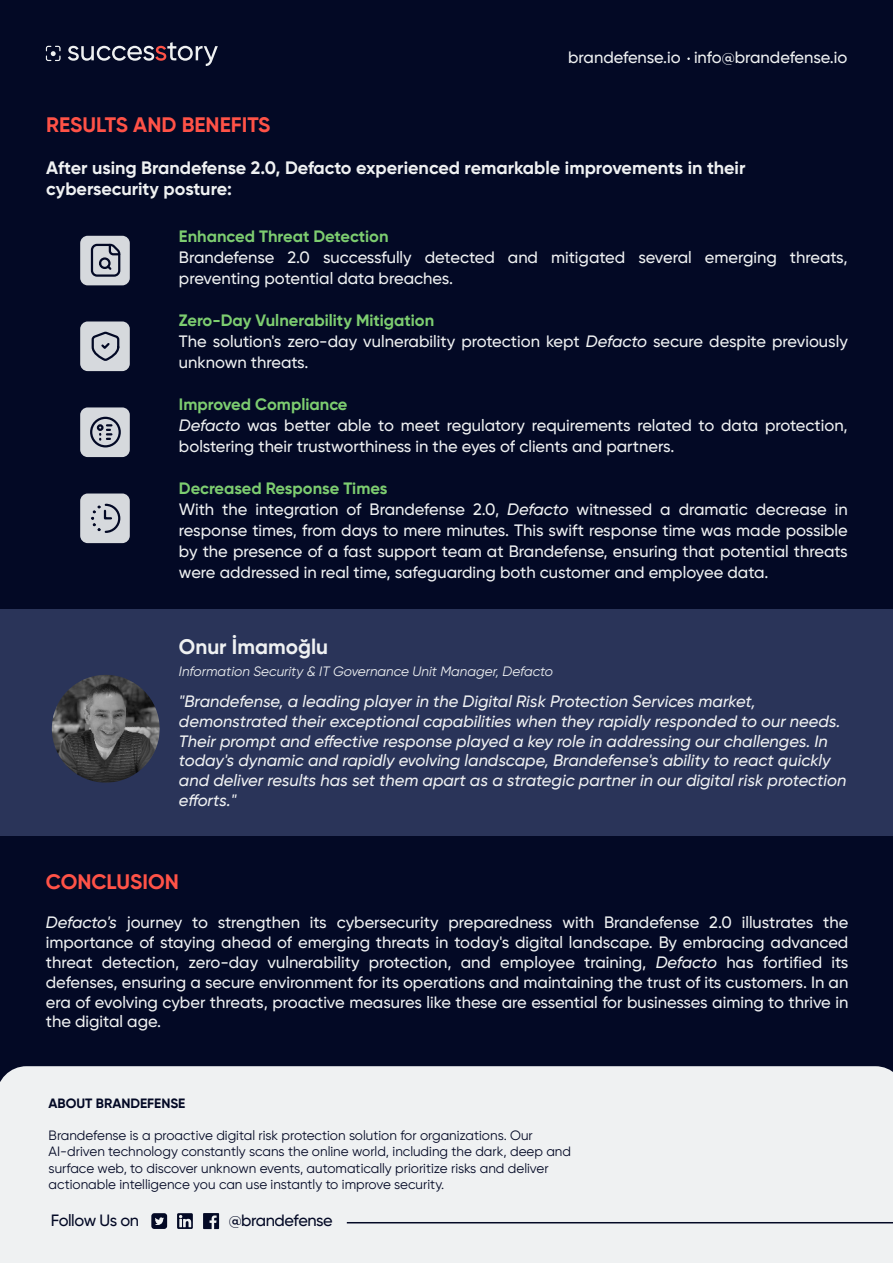
<style>
.page{position:relative;width:893px;height:1263px;background:#030925}
.page>*{position:absolute;margin:0;border:0;box-sizing:border-box;transform-origin:0 0}
.t1{font:700 21.15px "Gilroy";color:#eff1f2}
.t2{font:700 21px "Gilroy";color:#ff5247}
.t3{font:700 18px/21.6px "Gilroy";color:#eff1f2}
.t4{font:500 16.5px/21px "Gilroy";color:#eff1f2}
.t5{font:italic 500 16.5px/19.8px "Gilroy";color:#eff1f2}
.t6{font:700 16.5px "Gilroy";color:#7dcd70}
.t7{font:500 16.35px "Gilroy";letter-spacing:-.03em;color:#030925}
.t8{font:13.5px/16.2px "Gilroy";color:#030925}
.t9{font:italic 13.5px "Gilroy";color:#eff1f2}
.t10{font:700 13.5px "Gilroy";color:#030925}
.s1{font-weight:700;color:#7dcd70}
.s2{font-style:italic}
</style>
<div class="page">
<div style="left:0;top:1066px;width:893px;height:197px;background:#eff1f2"></div>
<div style="left:0;top:609px;width:893px;height:226px;background:#2a3459"></div>
<svg style="left:151px;top:1213px;width:16px;height:16px"></svg>
<svg style="left:177px;top:1213px;width:16px;height:16px"></svg>
<svg style="left:203px;top:1213px;width:16px;height:16px"></svg>
<hr style="left:347px;top:1222px;width:546px;height:1px;background:#030925">
<svg style="left:68px;top:42px;width:150px;height:24px"></svg>
<svg style="left:46px;top:46px;width:15px;height:15px"></svg>
<div style="left:80px;top:236px;width:50px;height:49px;background:#d6d9dd;border-radius:8px"></div>
<svg style="left:90px;top:243px;width:31px;height:34px"></svg>
<div style="left:80px;top:321px;width:50px;height:50px;background:#d6d9dd;border-radius:8px"></div>
<svg style="left:91px;top:331px;width:29px;height:30px"></svg>
<svg style="left:80px;top:407px;width:50px;height:50px;background:#c7cad0"></svg>
<div style="left:97px;top:424px;width:7px;height:7px;border:2px solid #030925;border-radius:50%"></div>
<svg style="left:107px;top:424px;width:4px;height:16px"></svg>
<svg style="left:99px;top:434px;width:2px;height:6px"></svg>
<div style="left:90px;top:417px;width:31px;height:30px;border:2px solid #030925;border-radius:50%"></div>
<div style="left:80px;top:493px;width:50px;height:50px;background:#d6d9dd;border-radius:8px"></div>
<svg style="left:91px;top:503px;width:30px;height:30px"></svg>
<img style="left:52px;top:675px;width:108px;height:108px;border-radius:54px">
<p class="t4" style="left:568px;top:47px;width:281px">brandefense.io info@brandefense.io</p>
<p class="t2" style="left:46px;top:116px;width:226px">RESULTS AND BENEFITS</p>
<p class="t3" style="left:46px;top:157px;width:701px">After using Brandefense 2.0, Defacto experienced remarkable improvements in their cybersecurity posture:</p>
<p class="t6" style="left:179px;top:226px;width:211px">Enhanced Threat Detection</p>
<p class="t4" style="left:179px;top:246px;width:670px">Brandefense 2.0 successfully detected and mitigated several emerging threats, preventing potential data breaches.</p>
<p class="t4" style="left:179px;top:309px;width:670px"><span class="s1">Zero-Day Vulnerability Mitigation<br></span>The solution's zero-day vulnerability protection kept <span class="s2">Defacto</span> secure despite previously unknown threats.</p>
<p class="t4" style="left:179px;top:393px;width:670px"><span class="s1">Improved Compliance<br></span><span class="s2">Defacto</span> was better able to meet regulatory requirements related to data protection, bolstering their trustworthiness in the eyes of clients and partners.</p>
<p class="t4" style="left:179px;top:477px;width:670px"><span class="s1">Decreased Response Times<br></span>With the integration of Brandefense 2.0, <span class="s2">Defacto</span> witnessed a dramatic decrease in response times, from days to mere minutes. This swift response time was made possible by the presence of a fast support team at Brandefense, ensuring that potential threats were addressed in real time, safeguarding both customer and employee data.</p>
<p class="t1" style="left:179px;top:634px;width:151px">Onur İmamoğlu</p>
<p class="t5" style="left:179px;top:691px;width:669px">"Brandefense, a leading player in the Digital Risk Protection Services market, demonstrated their exceptional capabilities when they rapidly responded to our needs.<br>Their prompt and effective response played a key role in addressing our challenges. In today's dynamic and rapidly evolving landscape, Brandefense's ability to react quickly and deliver results has set them apart as a strategic partner in our digital risk protection efforts."</p>
<p class="t9" style="left:179px;top:663px;width:376px">Information Security &amp; IT Governance Unit Manager, Defacto</p>
<p class="t2" style="left:46px;top:872px;width:134px">CONCLUSION</p>
<p class="t4" style="left:46px;top:913px;width:804px;line-height:19.8px;text-align:justify"><span class="s2">Defacto's</span> journey to strengthen its cybersecurity preparedness with Brandefense 2.0 illustrates the importance of staying ahead of emerging threats in today's digital landscape. By embracing advanced threat detection, zero-day vulnerability protection, and employee training, <span class="s2">Defacto</span> has fortified its defenses, ensuring a secure environment for its operations and maintaining the trust of its customers. In an era of evolving cyber threats, proactive measures like these are essential for businesses aiming to thrive in the digital age.</p>
<p class="t10" style="left:49px;top:1097px;width:138px">ABOUT BRANDEFENSE</p>
<p class="t8" style="left:49px;top:1127px;width:524px">Brandefense is a proactive digital risk protection solution for organizations. Our AI-driven technology constantly scans the online world, including the dark, deep and surface web, to discover unknown events, automatically prioritize risks and deliver actionable intelligence you can use instantly to improve security.</p>
<p class="t7" style="left:51px;top:1210px;width:90px">Follow Us on</p>
<p class="t7" style="left:229px;top:1210px;width:105px">@brandefense</p>
</div>
